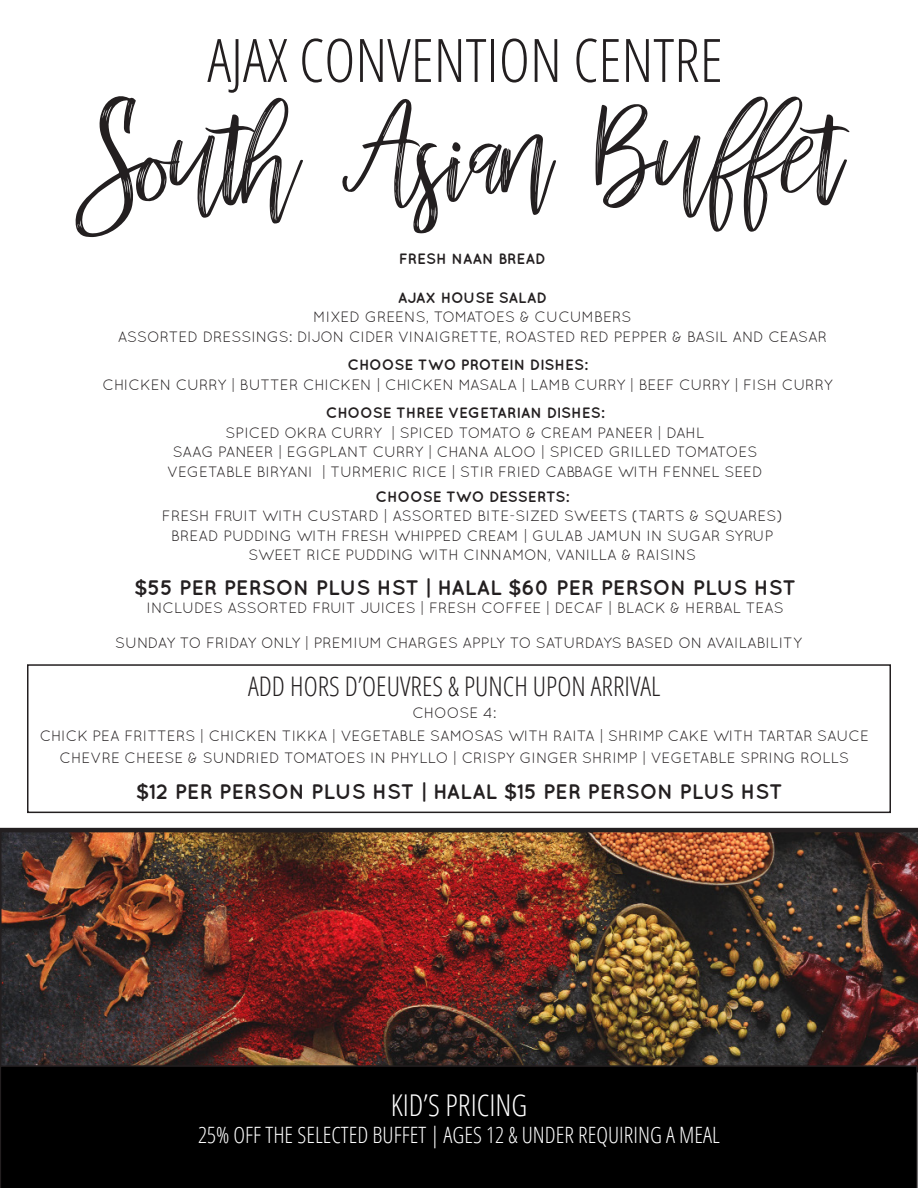
<style>
.page{position:relative;width:918px;height:1188px;background:#fff}
.page>*{position:absolute;margin:0;border:0;box-sizing:border-box;transform-origin:0 0}
.t1{font:102px "mellonydrybrush";letter-spacing:-.04em;color:#231f20}
.t2{font:300 condensed 60px "Open Sans";color:#231f20}
.t3{font:300 condensed 30px "Open Sans";color:#fff}
.t4{font:300 condensed 27px "Open Sans";color:#231f20}
.t5{font:300 condensed 22.5px "Open Sans";color:#fff}
.t6{font:700 21px "Quicksand";color:#231f20}
.t7{font:15px "Quicksand";color:#231f20}
.t8{font:700 15px "Quicksand";color:#231f20}
</style>
<div class="page">
<img style="left:0;top:828px;width:918px;height:237px">
<div style="left:0;top:1065px;width:918px;height:123px;background:#000"></div>
<div style="left:27px;top:664px;width:864px;height:149px;border:2px solid #231f20"></div>
<p class="t2" style="left:207px;top:19px;width:517px">AJAX CONVENTION CENTRE</p>
<p class="t1" style="left:74px;top:97px;width:771px">South Asian Buffet</p>
<p class="t8" style="left:399px;top:249px;width:149px">FRESH NAAN BREAD</p>
<p class="t8" style="left:398px;top:288px;width:151px">AJAX HOUSE SALAD</p>
<p class="t7" style="left:313px;top:308px;width:320px">MIXED GREENS, TOMATOES &amp; CUCUMBERS</p>
<p class="t7" style="left:118px;top:328px;width:711px">ASSORTED DRESSINGS: DIJON CIDER VINAIGRETTE, ROASTED RED PEPPER &amp; BASIL AND CEASAR</p>
<p class="t8" style="left:348px;top:356px;width:242px">CHOOSE TWO PROTEIN DISHES:</p>
<p class="t7" style="left:102px;top:376px;width:732px">CHICKEN CURRY | BUTTER CHICKEN | CHICKEN MASALA | LAMB CURRY | BEEF CURRY | FISH CURRY</p>
<p class="t8" style="left:326px;top:404px;width:280px">CHOOSE THREE VEGETARIAN DISHES:</p>
<p class="t7" style="left:226px;top:424px;width:481px">SPICED OKRA CURRY | SPICED TOMATO &amp; CREAM PANEER | DAHL</p>
<p class="t7" style="left:173px;top:443px;width:586px">SAAG PANEER | EGGPLANT CURRY | CHANA ALOO | SPICED GRILLED TOMATOES</p>
<p class="t7" style="left:167px;top:463px;width:597px">VEGETABLE BIRYANI | TURMERIC RICE | STIR FRIED CABBAGE WITH FENNEL SEED</p>
<p class="t8" style="left:376px;top:487px;width:195px">CHOOSE TWO DESSERTS:</p>
<p class="t7" style="left:162px;top:507px;width:622px">FRESH FRUIT WITH CUSTARD | ASSORTED BITE-SIZED SWEETS (TARTS &amp; SQUARES)</p>
<p class="t7" style="left:171px;top:527px;width:604px">BREAD PUDDING WITH FRESH WHIPPED CREAM | GULAB JAMUN IN SUGAR SYRUP</p>
<p class="t7" style="left:249px;top:546px;width:449px">SWEET RICE PUDDING WITH CINNAMON, VANILLA &amp; RAISINS</p>
<p class="t6" style="left:134px;top:575px;width:663px">$55 PER PERSON PLUS HST | HALAL $60 PER PERSON PLUS HST</p>
<p class="t7" style="left:146px;top:599px;width:639px">INCLUDES ASSORTED FRUIT JUICES | FRESH COFFEE | DECAF | BLACK &amp; HERBAL TEAS</p>
<p class="t7" style="left:115px;top:634px;width:688px">SUNDAY TO FRIDAY ONLY | PREMIUM CHARGES APPLY TO SATURDAYS BASED ON AVAILABILITY</p>
<p class="t4" style="left:248px;top:668px;width:414px">ADD HORS D’OEUVRES &amp; PUNCH UPON ARRIVAL</p>
<p class="t7" style="left:412px;top:705px;width:85px">CHOOSE 4:</p>
<p class="t7" style="left:40px;top:727px;width:831px">CHICK PEA FRITTERS | CHICKEN TIKKA | VEGETABLE SAMOSAS WITH RAITA | SHRIMP CAKE WITH TARTAR SAUCE</p>
<p class="t7" style="left:59px;top:750px;width:791px">CHEVRE CHEESE &amp; SUNDRIED TOMATOES IN PHYLLO | CRISPY GINGER SHRIMP | VEGETABLE SPRING ROLLS</p>
<p class="t6" style="left:136px;top:779px;width:649px">$12 PER PERSON PLUS HST | HALAL $15 PER PERSON PLUS HST</p>
<p class="t3" style="left:391px;top:1085px;width:138px">KID’S PRICING</p>
<p class="t5" style="left:198px;top:1120px;width:523px">25% OFF THE SELECTED BUFFET | AGES 12 &amp; UNDER REQUIRING A MEAL</p>
</div>
